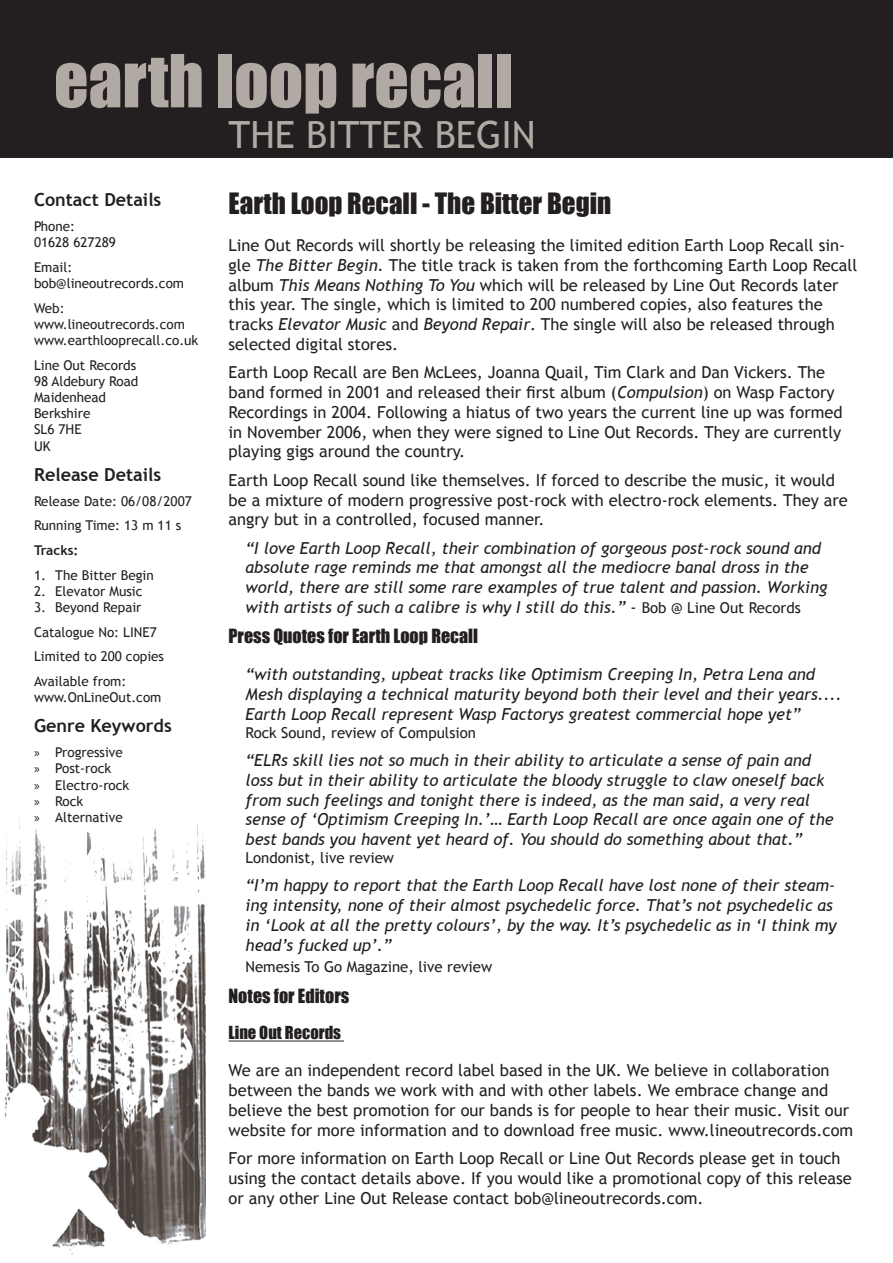
<style>
.page{position:relative;width:893px;height:1263px;background:#fff}
.page>*{position:absolute;margin:0;border:0;box-sizing:border-box;transform-origin:0 0}
.t1{font:67.5px "Impact";color:#b1aaa4}
.t2{font:37.5px "Trebuchet MS";color:#b1aaa4}
.Heading{font:27px "Impact";color:#231f20}
.Heading_2{font:18px "Impact";color:#231f20}
.Left_Bar_Heading{font:700 18px "Trebuchet MS";color:#231f20}
.t3{font:16.5px/19.8px "Trebuchet MS";color:#231f20}
.t4{font:italic 16.5px/19.8px "Trebuchet MS";color:#231f20}
.Heading_3{font:16.5px "Impact";color:#231f20}
.t5{font:15px "Trebuchet MS";color:#231f20}
.LeftColum{font:13.5px/16.2px "Trebuchet MS";color:#231f20}
.Left_Column_Bullet{font:13.5px "Trebuchet MS";color:#231f20}
.Left_Bar_Heading-2{font:13.5px/16.2px "Trebuchet MS";color:#231f20}
.LeftColum-2{font:700 13.5px "Trebuchet MS";color:#231f20}
.s1{font-family:"Myriad Pro"}
.s2{font-style:italic}
.s3{font-style:normal;font-size:15px}
</style>
<div class="page">
<hr style="left:229px;top:1040px;width:115px;height:1px;background:#231f20">
<img style="left:4px;top:812px;width:202px;height:443px">
<div style="left:0;top:0;width:893px;height:157px;background:#231f20"></div>
<p class="t1" style="left:54px;top:29px;width:461px">earth loop recall</p>
<p class="t2" style="left:229px;top:112px;width:309px">THE BITTER BEGIN</p>
<p class="Left_Bar_Heading" style="left:34px;top:188px;width:129px">Contact Details</p>
<p class="Left_Bar_Heading-2" style="left:34px;top:218px;width:83px">Phone:<br>01628 627289</p>
<p class="LeftColum" style="left:34px;top:259px;width:152px">Email: bob@lineoutrecords.com</p>
<p class="LeftColum" style="left:34px;top:300px;width:166px">Web: www.lineoutrecords.com www.earthlooprecall.co.uk</p>
<p class="LeftColum" style="left:34px;top:357px;width:106px">Line Out Records<br>98 Aldebury Road<br>Maidenhead<br>Berkshire<br>SL6 7HE<br>UK</p>
<p class="Left_Bar_Heading" style="left:34px;top:463px;width:129px">Release Details</p>
<p class="LeftColum" style="left:34px;top:493px;width:159px">Release Date: 06/08/2007</p>
<p class="LeftColum" style="left:34px;top:517px;width:149px">Running Time: 13 m 11 s</p>
<p class="LeftColum-2" style="left:34px;top:542px;width:46px">Tracks:</p>
<p class="Left_Column_Bullet" style="left:34px;top:567px;width:121px">1. The Bitter Begin</p>
<p class="Left_Column_Bullet" style="left:34px;top:583px;width:110px">2. Elevator Music</p>
<p class="Left_Column_Bullet" style="left:34px;top:599px;width:109px">3. Beyond Repair</p>
<p class="LeftColum" style="left:34px;top:624px;width:124px">Catalogue No: LINE7</p>
<p class="LeftColum" style="left:34px;top:649px;width:132px">Limited to 200 copies</p>
<p class="LeftColum" style="left:34px;top:673px;width:129px">Available from: www.OnLineOut.com</p>
<p class="Left_Bar_Heading" style="left:34px;top:715px;width:139px">Genre Keywords</p>
<p class="Left_Column_Bullet" style="left:34px;top:744px;width:90px"><span class="s1">»</span> Progressive</p>
<p class="Left_Column_Bullet" style="left:34px;top:761px;width:79px"><span class="s1">»</span> Post-rock</p>
<p class="Left_Column_Bullet" style="left:34px;top:777px;width:97px"><span class="s1">»</span> Electro-rock</p>
<p class="Left_Column_Bullet" style="left:34px;top:793px;width:51px"><span class="s1">»</span> Rock</p>
<p class="Left_Column_Bullet" style="left:34px;top:809px;width:90px"><span class="s1">»</span> Alternative</p>
<p class="Heading" style="left:229px;top:183px;width:384px">Earth Loop Recall - The Bitter Begin</p>
<p class="t3" style="left:229px;top:235px;width:630px">Line Out Records will shortly be releasing the limited edition Earth Loop Recall sin&shy;gle <span class="s2">The Bitter Begin.</span> The title track is taken from the forthcoming Earth Loop Recall album <span class="s2">This Means Nothing To You</span> which will be released by Line Out Records later this year. The single, which is limited to 200 numbered copies, also features the tracks <span class="s2">Elevator Music</span> and <span class="s2">Beyond Repair</span>. The single will also be released through selected digital stores.</p>
<p class="t3" style="left:229px;top:363px;width:616px">Earth Loop Recall are Ben McLees, Joanna Quail, Tim Clark and Dan Vickers. The band formed in 2001 and released their first album (<span class="s2">Compulsion</span>) on Wasp Factory Recordings in 2004. Following a hiatus of two years the current line up was formed in November 2006, when they were signed to Line Out Records. They are currently playing gigs around the country.</p>
<p class="t3" style="left:229px;top:470px;width:621px">Earth Loop Recall sound like themselves. If forced to describe the music, it would be a mixture of modern progressive post-rock with electro-rock elements. They are angry but in a controlled, focused manner.</p>
<p class="t4" style="left:246px;top:538px;width:583px">“I love Earth Loop Recall, their combination of gorgeous post-rock sound and absolute rage reminds me that amongst all the mediocre banal dross in the world, there are still some rare examples of true talent and passion. Working with artists of such a calibre is why I still do this.” - <span class="s3">Bob @ Line Out Records</span></p>
<p class="Heading_2" style="left:229px;top:622px;width:251px">Press Quotes for Earth Loop Recall</p>
<p class="t4" style="left:246px;top:664px;width:598px">“with outstanding, upbeat tracks like Optimism Creeping In, Petra Lena and<br>Mesh displaying a technical maturity beyond both their level and their years....<br>Earth Loop Recall represent Wasp Factorys greatest commercial hope yet”</p>
<p class="t5" style="left:246px;top:723px;width:232px">Rock Sound, review of Compulsion</p>
<p class="t4" style="left:246px;top:750px;width:590px">“ELRs skill lies not so much in their ability to articulate a sense of pain and loss but in their ability to articulate the bloody struggle to claw oneself back from such feelings and tonight there is indeed, as the man said, a very real sense of ‘Optimism Creeping In.’… Earth Loop Recall are once again one of the best bands you havent yet heard of. You should do something about that.”</p>
<p class="t5" style="left:246px;top:849px;width:150px">Londonist, live review</p>
<p class="t4" style="left:246px;top:876px;width:592px">“I’m happy to report that the Earth Loop Recall have lost none of their steam&shy;ing intensity, none of their almost psychedelic force. That’s not psychedelic as in ‘Look at all the pretty colours’, by the way. It’s psychedelic as in ‘I think my head’s fucked up’.”</p>
<p class="t5" style="left:246px;top:958px;width:248px">Nemesis To Go Magazine, live review</p>
<p class="Heading_2" style="left:229px;top:981px;width:122px">Notes for Editors</p>
<p class="Heading_3" style="left:229px;top:1020px;width:114px">Line Out Records</p>
<p class="t3" style="left:229px;top:1061px;width:626px">We are an independent record label based in the UK. We believe in collaboration between the bands we work with and with other labels. We embrace change and believe the best promotion for our bands is for people to hear their music. Visit our website for more information and to download free music. www.lineoutrecords.com</p>
<p class="t3" style="left:229px;top:1148px;width:625px">For more information on Earth Loop Recall or Line Out Records please get in touch using the contact details above. If you would like a promotional copy of this release or any other Line Out Release contact bob@lineoutrecords.com.</p>
</div>
